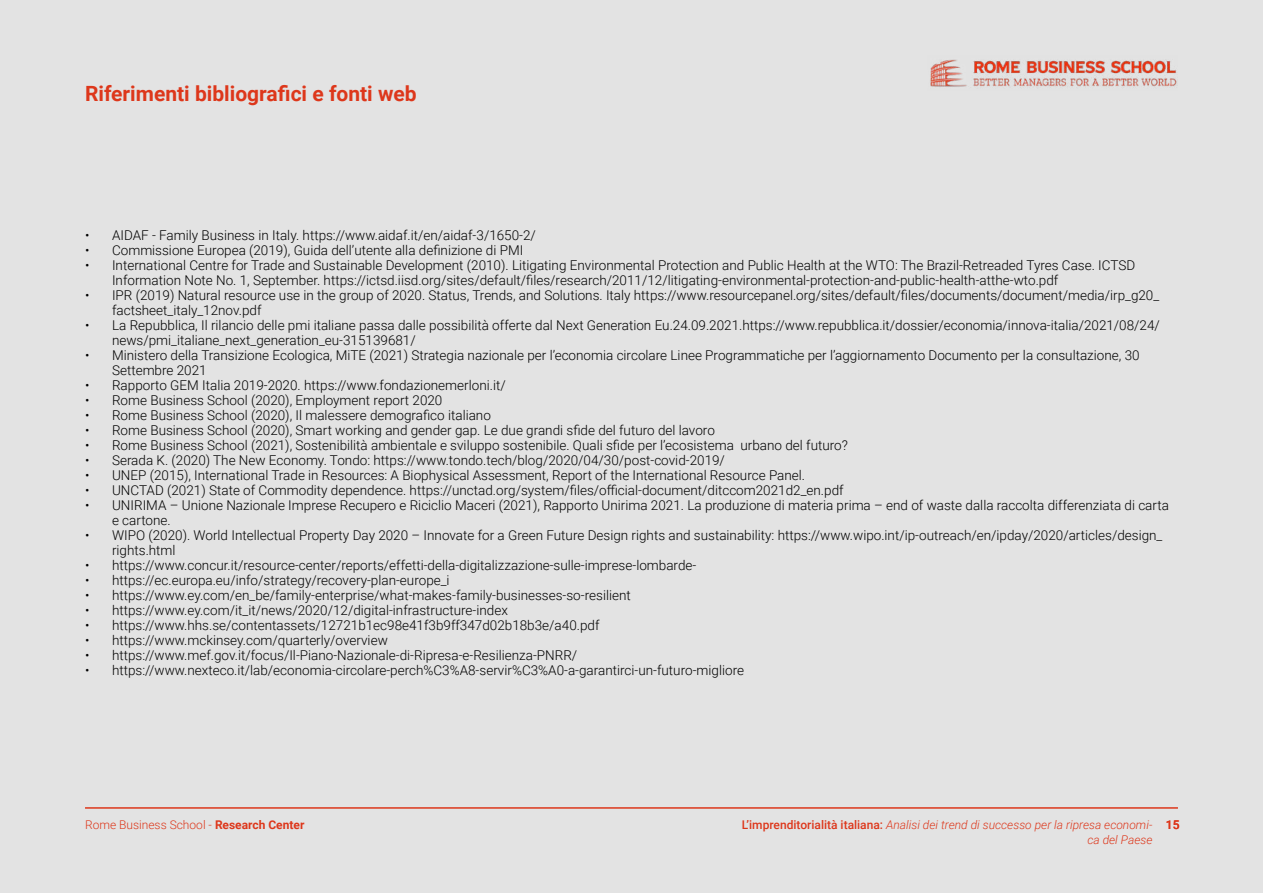
<style>
.page{position:relative;width:1263px;height:893px;background:#e3e3e3}
.page>*{position:absolute;margin:0;border:0;box-sizing:border-box;transform-origin:0 0}
.t1{font:700 21px "Roboto";color:#dd371b}
.t2{font:300 13.5px/15px "Roboto";color:#000}
.t3{font:italic 300 12px/14.4px "Roboto";color:#dd371b}
.t4{font:300 12px "Roboto";color:#dd371b}
.s1{font-weight:700}
.s2{font-weight:500;font-style:normal}
</style>
<div class="page">
<img style="left:930px;top:59px;width:247px;height:28px">
<hr style="left:85px;top:808px;width:1093px;height:1px;background:#dd371b">
<h1 class="t1" style="left:85px;top:79px;width:333px">Riferimenti bibliografici e fonti web</h1>
<p class="t2" style="left:85px;top:227px;width:452px">• AIDAF - Family Business in Italy. https://www.aidaf.it/en/aidaf-3/1650-2/</p>
<p class="t2" style="left:85px;top:242px;width:440px">• Commissione Europea (2019), Guida dell’utente alla definizione di PMI</p>
<p class="t2" style="left:112px;top:257px;width:1025px;text-indent:-27px">• International Centre for Trade and Sustainable Development (2010). Litigating Environmental Protection and Public Health at the WTO: The Brazil-Retreaded Tyres Case. ICTSD<br>Information Note No. 1, September. https://ictsd.iisd.org/sites/default/files/research/2011/12/litigating-environmental-protection-and-public-health-atthe-wto.pdf</p>
<p class="t2" style="left:112px;top:287px;width:1049px;text-indent:-27px">• IPR (2019) Natural resource use in the group of 2020. Status, Trends, and Solutions. Italy https://www.resourcepanel.org/sites/default/files/documents/document/media/irp_g20_ factsheet_italy_12nov.pdf</p>
<p class="t2" style="left:112px;top:317px;width:1049px;text-indent:-27px">• La Repubblica, Il rilancio delle pmi italiane passa dalle possibilità offerte dal Next Generation Eu.24.09.2021.https://www.repubblica.it/dossier/economia/innova-italia/2021/08/24/ news/pmi_italiane_next_generation_eu-315139681/</p>
<p class="t2" style="left:112px;top:347px;width:1029px;text-indent:-27px">• Ministero della Transizione Ecologica, MiTE (2021) Strategia nazionale per l’economia circolare Linee Programmatiche per l’aggiornamento Documento per la consultazione, 30<br>Settembre 2021</p>
<p class="t2" style="left:85px;top:377px;width:422px">• Rapporto GEM Italia 2019-2020. https://www.fondazionemerloni.it/</p>
<p class="t2" style="left:85px;top:392px;width:359px">• Rome Business School (2020), Employment report 2020</p>
<p class="t2" style="left:85px;top:407px;width:407px">• Rome Business School (2020), Il malessere demografico italiano</p>
<p class="t2" style="left:85px;top:422px;width:631px">• Rome Business School (2020), Smart working and gender gap. Le due grandi sfide del futuro del lavoro</p>
<p class="t2" style="left:85px;top:437px;width:764px">• Rome Business School (2021), Sostenibilità ambientale e sviluppo sostenibile. Quali sfide per l’ecosistema urbano del futuro?</p>
<p class="t2" style="left:85px;top:452px;width:641px">• Serada K. (2020) The New Economy. Tondo: https://www.tondo.tech/blog/2020/04/30/post-covid-2019/</p>
<p class="t2" style="left:85px;top:467px;width:721px">• UNEP (2015), International Trade in Resources: A Biophysical Assessment, Report of the International Resource Panel.</p>
<p class="t2" style="left:85px;top:482px;width:760px">• UNCTAD (2021) State of Commodity dependence. https://unctad.org/system/files/official-document/ditccom2021d2_en.pdf</p>
<p class="t2" style="left:112px;top:497px;width:1058px;text-indent:-27px">• UNIRIMA – Unione Nazionale Imprese Recupero e Riciclio Maceri (2021), Rapporto Unirima 2021. La produzione di materia prima – end of waste dalla raccolta differenziata di carta e cartone.</p>
<p class="t2" style="left:112px;top:527px;width:1052px;text-indent:-27px">• WIPO (2020). World Intellectual Property Day 2020 – Innovate for a Green Future Design rights and sustainability: https://www.wipo.int/ip-outreach/en/ipday/2020/articles/design_ rights.html</p>
<p class="t2" style="left:85px;top:557px;width:613px">• https://www.concur.it/resource-center/reports/effetti-della-digitalizzazione-sulle-imprese-lombarde-</p>
<p class="t2" style="left:85px;top:572px;width:366px">• https://ec.europa.eu/info/strategy/recovery-plan-europe_i</p>
<p class="t2" style="left:85px;top:587px;width:547px">• https://www.ey.com/en_be/family-enterprise/what-makes-family-businesses-so-resilient</p>
<p class="t2" style="left:85px;top:602px;width:424px">• https://www.ey.com/it_it/news/2020/12/digital-infrastructure-index</p>
<p class="t2" style="left:85px;top:617px;width:516px">• https://www.hhs.se/contentassets/12721b1ec98e41f3b9ff347d02b18b3e/a40.pdf</p>
<p class="t2" style="left:85px;top:632px;width:304px">• https://www.mckinsey.com/quarterly/overview</p>
<p class="t2" style="left:85px;top:647px;width:494px">• https://www.mef.gov.it/focus/Il-Piano-Nazionale-di-Ripresa-e-Resilienza-PNRR/</p>
<p class="t2" style="left:85px;top:662px;width:660px">• https://www.nexteco.it/lab/economia-circolare-perch%C3%A8-servir%C3%A0-a-garantirci-un-futuro-migliore</p>
<p class="t4" style="left:85px;top:816px;width:221px">Rome Business School - <span class="s1">Research Center</span></p>
<p class="t3" style="left:1087px;top:817px;width:94px;text-indent:-346px"><span class="s2">L’imprenditorialità italiana:</span> Analisi dei trend di successo per la ripresa economi- <span class="s2">15 </span>ca del Paese</p>
</div>
